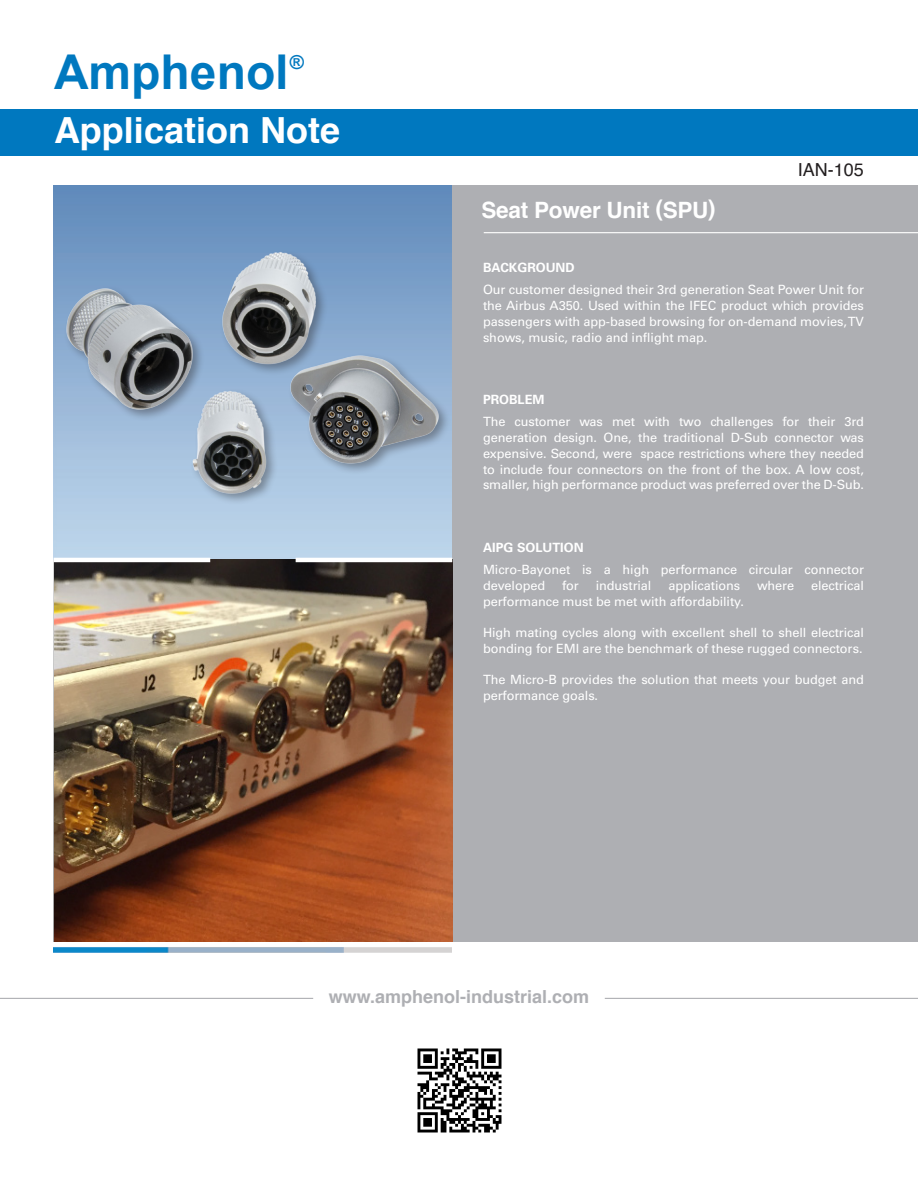
<style>
.page{position:relative;width:918px;height:1188px;background:#fff}
.page>*{position:absolute;margin:0;border:0;box-sizing:border-box;transform-origin:0 0}
.t1{font:700 48px "Arial";color:#0078bf}
.t2{font:700 36px "Helvetica";color:#fff}
.t3{font:700 22.5px "Helvetica";letter-spacing:-.01em;color:#fff}
.t4{font:700 19.2px "Arial";color:#0078bf}
.t5{font:700 18px "Helvetica";color:#aeafb3}
.t6{font:18px "Helvetica";color:#231f20}
.t7{font:12.75px/15.8px "Univers";letter-spacing:-.01em;color:#fff}
.t8{font:700 12.75px "Univers";color:#fff}
</style>
<div class="page">
<img style="left:54px;top:186px;width:398px;height:373px">
<img style="left:417px;top:1048px;width:85px;height:85px">
<div style="left:452px;top:186px;width:466px;height:756px;background:#aeafb3"></div>
<div style="left:0;top:109px;width:918px;height:47px;background:#0078bf"></div>
<hr style="left:0;top:998px;width:313px;height:1px;background:#aeafb3">
<hr style="left:484px;top:232px;width:434px;height:1px;background:#fff">
<hr style="left:605px;top:998px;width:313px;height:1px;background:#aeafb3">
<img style="left:54px;top:947px;width:398px;height:6px">
<div style="left:63px;top:250px;width:388px;height:256px;background:#231f20;opacity:.4"></div>
<img style="left:62px;top:247px;width:380px;height:250px">
<img style="left:54px;top:559px;width:398px;height:383px">
<hr style="left:54px;top:558px;width:156px;height:4px;background:#fff">
<hr style="left:296px;top:558px;width:156px;height:4px;background:#fff">
<p class="t1" style="left:54px;top:40px;width:236px">Amphenol</p>
<p class="t4" style="left:290px;top:49px;width:16px">®</p>
<p class="t2" style="left:54px;top:102px;width:288px">Application Note</p>
<p class="t3" style="left:482px;top:192px;width:236px">Seat Power Unit (SPU)</p>
<p class="t6" style="left:798px;top:156px;width:68px">IAN-105</p>
<p class="t8" style="left:483px;top:260px;width:93px">BACKGROUND</p>
<p class="t7" style="left:483px;top:282px;width:383px;text-align:justify">Our customer designed their 3rd generation Seat Power Unit for the Airbus A350. Used within the IFEC product which provides passengers with app-based browsing for on-demand movies, TV shows, music, radio and inflight map.</p>
<p class="t8" style="left:483px;top:392px;width:63px">PROBLEM</p>
<p class="t7" style="left:483px;top:414px;width:383px;text-align:justify">The customer was met with two challenges for their 3rd generation design. One, the traditional D-Sub connector was expensive. Second, were space restrictions where they needed to include four connectors on the front of the box. A low cost, smaller, high performance product was preferred over the D-Sub.</p>
<p class="t8" style="left:483px;top:540px;width:102px">AIPG SOLUTION</p>
<p class="t7" style="left:483px;top:562px;width:383px">Micro-Bayonet is a high performance circular connector developed</p>
<p class="t7" style="left:562px;top:578px;width:18px">for</p>
<p class="t7" style="left:596px;top:578px;width:57px">industrial</p>
<p class="t7" style="left:668px;top:578px;width:73px">applications</p>
<p class="t7" style="left:757px;top:578px;width:39px">where</p>
<p class="t7" style="left:811px;top:578px;width:54px">electrical</p>
<p class="t7" style="left:483px;top:593px;width:263px">performance must be met with affordability.</p>
<p class="t7" style="left:483px;top:625px;width:383px">High mating cycles along with excellent shell to shell electrical bonding for EMI are the benchmark of these rugged connectors.</p>
<p class="t7" style="left:483px;top:672px;width:383px">The Micro-B provides the solution that meets your budget and performance goals.</p>
<p class="t5" style="left:329px;top:982px;width:262px">www.amphenol-industrial.com</p>
</div>
